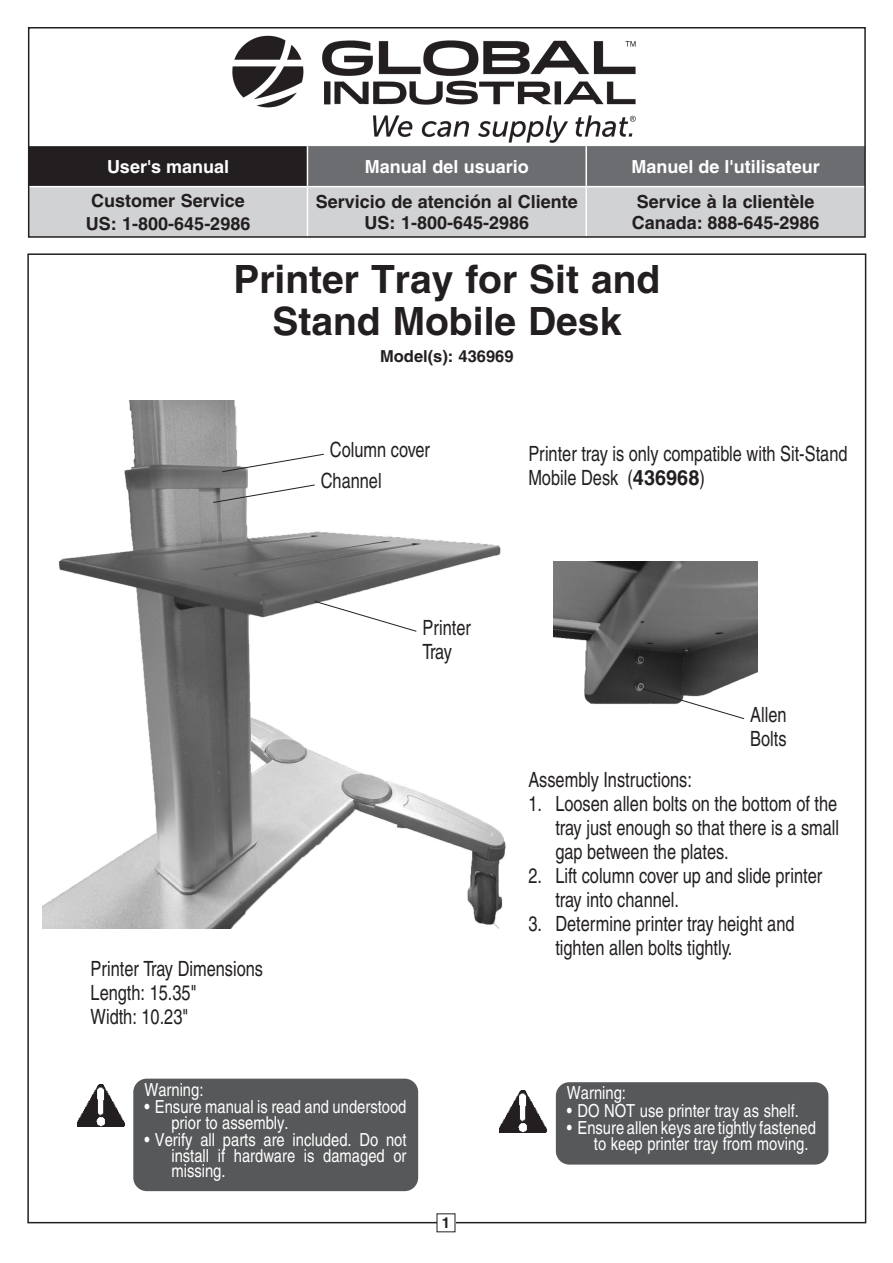
<style>
.page{position:relative;width:893px;height:1263px;background:#fff}
.page>*{position:absolute;margin:0;border:0;box-sizing:border-box;transform-origin:0 0}
.t1{font:700 39px/42px "Helvetica LT Pro";color:#231f20;text-align:center}
.t2{font:condensed 21px/24px "Helvetica LT Pro";color:#231f20;scale:.95 1}
.Paragraph_Style_4{font:condensed 18px/15.8px "Helvetica LT Pro";color:#fff}
.t3{font:700 18px "Helvetica LT Pro";color:#231f20}
.t4{font:700 18px "Helvetica LT Pro";color:#fff}
.t5{font:700 16.5px "Helvetica LT Pro";color:#231f20}
.t6{font:700 15px "Helvetica LT Pro";color:#231f20}
.s1{font-weight:700;font-stretch:normal}
</style>
<div class="page">
<svg style="left:31px;top:147px;width:832px;height:88px;background:#99999b"></svg>
<hr style="left:307px;top:146px;width:1px;height:40px;background:#fff">
<hr style="left:585px;top:146px;width:2px;height:40px;background:#fff">
<hr style="left:29px;top:186px;width:278px;height:1px;background:#fff">
<hr style="left:307px;top:186px;width:279px;height:1px;background:#fff">
<hr style="left:307px;top:187px;width:1px;height:50px;background:#fff">
<hr style="left:586px;top:186px;width:279px;height:1px;background:#fff">
<hr style="left:585px;top:187px;width:2px;height:50px;background:#fff">
<div style="left:28px;top:145px;width:838px;height:93px;border:1px solid #fff"></div>
<div style="left:28px;top:27px;width:838px;height:211px;border:2px solid #231f20"></div>
<img style="left:232px;top:35px;width:404px;height:108px">
<div style="left:133px;top:1079px;width:285px;height:112px;background:#57585a;border-radius:14px"></div>
<img style="left:77px;top:1084px;width:48px;height:42px">
<div style="left:556px;top:1082px;width:272px;height:82px;background:#57585a;border-radius:14px"></div>
<img style="left:500px;top:1091px;width:47px;height:42px">
<img style="left:42px;top:400px;width:464px;height:529px">
<img style="left:554px;top:562px;width:203px;height:142px">
<svg style="left:212px;top:484px;width:104px;height:19px"></svg>
<svg style="left:221px;top:453px;width:104px;height:20px"></svg>
<svg style="left:314px;top:600px;width:103px;height:32px"></svg>
<svg style="left:642px;top:688px;width:103px;height:32px"></svg>
<p class="t4" style="left:107px;top:156px;width:124px">User's manual</p>
<p class="t4" style="left:365px;top:156px;width:166px">Manual del usuario</p>
<p class="t4" style="left:632px;top:156px;width:190px">Manuel de l'utilisateur</p>
<p class="t3" style="left:91px;top:190px;width:155px">Customer Service</p>
<p class="t3" style="left:86px;top:212px;width:166px">US: 1-800-645-2986</p>
<p class="t3" style="left:316px;top:190px;width:264px">Servicio de atención al Cliente</p>
<p class="t3" style="left:365px;top:211px;width:166px">US: 1-800-645-2986</p>
<p class="t3" style="left:637px;top:190px;width:179px">Service à la clientèle</p>
<p class="t3" style="left:632px;top:211px;width:189px">Canada: 888-645-2986</p>
<p class="t1" style="left:233px;top:259px;width:428px">Printer Tray for Sit and<br>Stand Mobile Desk</p>
<p class="t5" style="left:380px;top:346px;width:135px">Model(s): 436969</p>
<p class="t2" style="left:330px;top:437px;width:107px">Column cover</p>
<p class="t2" style="left:321px;top:468px;width:66px">Channel</p>
<p class="t2" style="left:528px;top:441px;width:337px">Printer tray is only compatible with Sit-Stand<br>Mobile Desk (<span class="s1">436968</span>)</p>
<p class="t2" style="left:422px;top:615px;width:53px">Printer<br>Tray</p>
<p class="t2" style="left:91px;top:957px;width:183px">Printer Tray Dimensions</p>
<p class="t2" style="left:91px;top:981px;width:113px">Length: 15.35"</p>
<p class="t2" style="left:91px;top:1005px;width:104px">Width: 10.23"</p>
<p class="Paragraph_Style_4" style="left:144px;top:1081px;width:61px">Warning:</p>
<p class="Paragraph_Style_4" style="left:171px;top:1098px;width:237px;text-indent:-27px">• Ensure manual is read and understood prior to assembly.</p>
<p class="Paragraph_Style_4" style="left:171px;top:1131px;width:237px;text-align:justify;text-indent:-27px">• Verify all parts are included. Do not install if hardware is damaged or missing.</p>
<p class="t6" style="left:442px;top:1213px;width:10px">1</p>
<p class="t2" style="left:750px;top:703px;width:40px">Allen<br>Bolts</p>
<p class="t2" style="left:528px;top:767px;width:174px">Assembly Instructions:</p>
<p class="t2" style="left:555px;top:791px;width:300px;text-align:justify;text-indent:-27px">1. Loosen allen bolts on the bottom of the tray just enough so that there is a small gap between the plates.</p>
<p class="t2" style="left:555px;top:863px;width:282px;text-indent:-27px">2. Lift column cover up and slide printer tray into channel.</p>
<p class="t2" style="left:555px;top:911px;width:253px;text-indent:-27px">3. Determine printer tray height and tighten allen bolts tightly.</p>
<p class="Paragraph_Style_4" style="left:567px;top:1085px;width:61px">Warning:</p>
<p class="Paragraph_Style_4" style="left:567px;top:1102px;width:234px">• DO NOT use printer tray as shelf.</p>
<p class="Paragraph_Style_4" style="left:594px;top:1119px;width:223px;text-indent:-27px">• Ensure allen keys are tightly fastened to keep printer tray from moving.</p>
</div>
